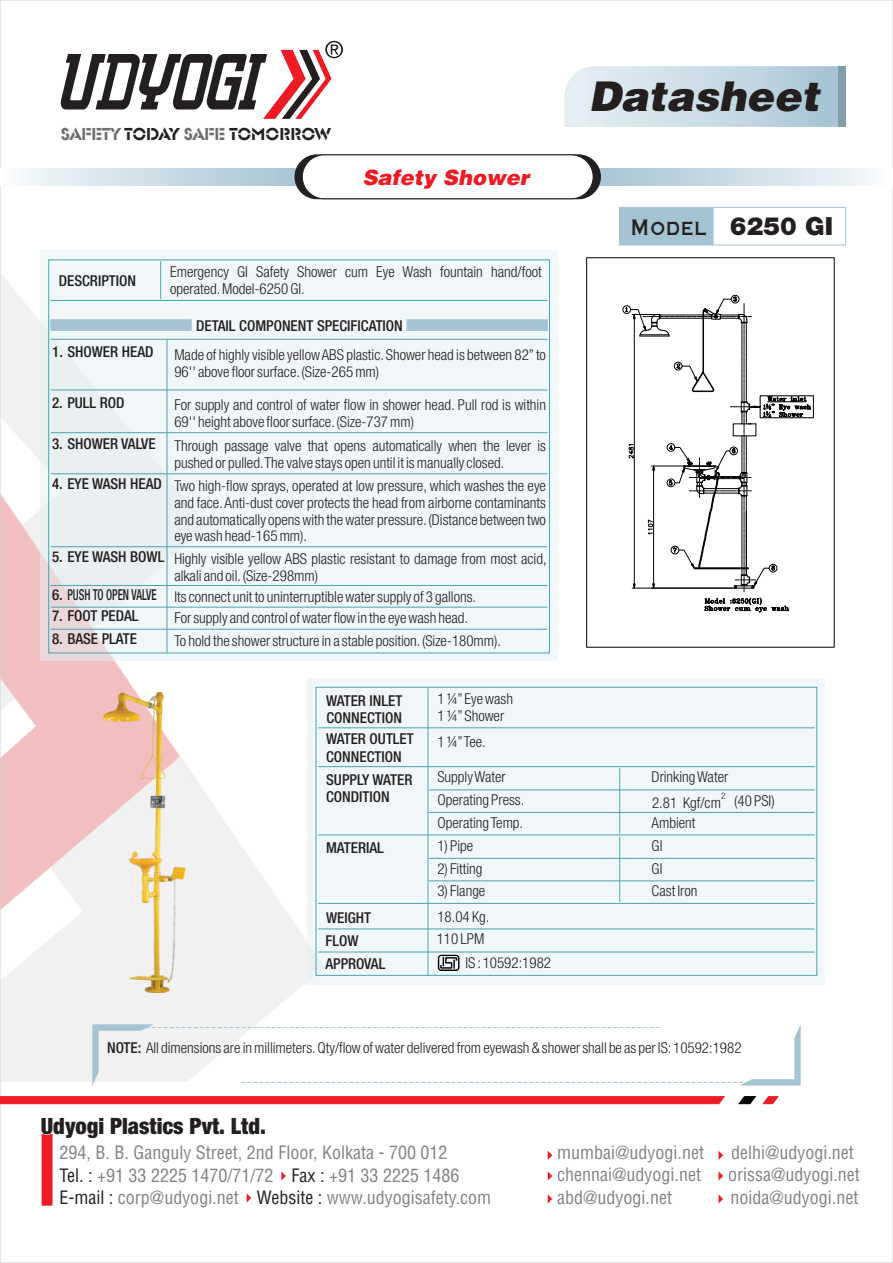
<style>
.page{position:relative;width:893px;height:1263px;background:#fff}
.page>*{position:absolute;margin:0;border:0;box-sizing:border-box;transform-origin:0 0}
.t1{font:italic 900 41.1px "Helv";color:#231f20}
.t2{font:900 25.05px "Helvetica Neue";color:#231f20}
.t3{font:900 condensed 22.5px "Helvetica Neue";color:#231f20}
.t4{font:italic 900 21px "Helv";color:#ed1c24}
.t5{font:condensed 18px/22.4px "Helvetica";color:#808285}
.t6{font:18px "Glaser Ste D";color:#231f20}
.t7{font:300 condensed 15px/17px "Helvetica Neue";color:#231f20}
.t8{font:500 condensed 15px/17.5px "Helvetica Neue";color:#231f20}
.t9{font:300 condensed 9px "Helvetica Neue";color:#231f20}
.s1{color:#6d6f71}
.s2{font-family:"Graverplate";font-weight:700}
.s3{font-weight:500}
.s4{color:#231f20}
</style>
<div class="page">
<img style="left:2px;top:276px;width:322px;height:805px">
<svg style="left:42px;top:1134px;width:11px;height:72px"></svg>
<svg style="left:247px;top:1194px;width:4px;height:8px"></svg>
<svg style="left:281px;top:1171px;width:5px;height:9px"></svg>
<svg style="left:738px;top:1096px;width:41px;height:8px"></svg>
<svg style="left:0;top:1096px;width:725px;height:8px"></svg>
<svg style="left:60px;top:41px;width:283px;height:78px"></svg>
<svg style="left:564px;top:66px;width:274px;height:61px"></svg>
<div style="left:838px;top:66px;width:8px;height:61px;background:#849daa"></div>
<div style="left:586px;top:168px;width:307px;height:17px;background:linear-gradient(to right,#a3c1d1,#f9fbfd)"></div>
<div style="left:0;top:168px;width:307px;height:17px;background:linear-gradient(to right,#f9fcfd,#a2c1d1)"></div>
<div style="left:295px;top:154px;width:306px;height:45px;background:#231f20;border:1px solid #231f20;border-radius:22px"></div>
<div style="left:302px;top:154px;width:291px;height:45px;background:#fff;border:1px solid #231f20;border-radius:22px"></div>
<div style="left:619px;top:207px;width:95px;height:39px;background:#a5c3d2"></div>
<div style="left:712px;top:207px;width:134px;height:38px;border:1px solid #a5c3d2"></div>
<div style="left:40px;top:251px;width:518px;height:410px;background:#f1f6f8"></div>
<hr style="left:51px;top:300px;width:496px;height:1px;background:#47a5af">
<hr style="left:51px;top:339px;width:496px;height:1px;background:#47a5af">
<hr style="left:51px;top:390px;width:496px;height:1px;background:#47a5af">
<hr style="left:51px;top:432px;width:496px;height:1px;background:#47a5af">
<hr style="left:51px;top:473px;width:496px;height:1px;background:#47a5af">
<hr style="left:51px;top:546px;width:496px;height:1px;background:#47a5af">
<hr style="left:51px;top:585px;width:496px;height:1px;background:#47a5af">
<hr style="left:51px;top:629px;width:496px;height:1px;background:#47a5af">
<hr style="left:51px;top:607px;width:496px;height:1px;background:#47a5af">
<hr style="left:167px;top:340px;width:1px;height:312px;background:#47a5af">
<hr style="left:160px;top:261px;width:1px;height:38px;background:#47a5af">
<svg style="left:406px;top:319px;width:142px;height:12px"></svg>
<svg style="left:50px;top:319px;width:142px;height:12px"></svg>
<svg style="left:92px;top:1024px;width:709px;height:61px"></svg>
<div style="left:586px;top:258px;width:248px;height:389px;border:1px solid #000"></div>
<svg style="left:622px;top:295px;width:192px;height:317px"></svg>
<img style="left:103px;top:692px;width:83px;height:300px">
<div style="left:308px;top:678px;width:517px;height:306px;background:#f1f6f8"></div>
<div style="left:316px;top:687px;width:501px;height:289px;border:1px solid #47a5af"></div>
<hr style="left:318px;top:727px;width:497px;height:1px;background:#47a5af">
<hr style="left:318px;top:766px;width:497px;height:1px;background:#47a5af">
<hr style="left:429px;top:789px;width:386px;height:1px;background:#47a5af">
<hr style="left:429px;top:858px;width:386px;height:1px;background:#47a5af">
<hr style="left:429px;top:812px;width:386px;height:1px;background:#47a5af">
<hr style="left:429px;top:880px;width:386px;height:1px;background:#47a5af">
<hr style="left:318px;top:834px;width:497px;height:1px;background:#47a5af">
<hr style="left:318px;top:903px;width:497px;height:1px;background:#47a5af">
<hr style="left:318px;top:928px;width:497px;height:1px;background:#47a5af">
<hr style="left:318px;top:952px;width:497px;height:1px;background:#47a5af">
<hr style="left:428px;top:688px;width:1px;height:287px;background:#47a5af">
<hr style="left:619px;top:768px;width:1px;height:65px;background:#47a5af">
<hr style="left:619px;top:837px;width:1px;height:65px;background:#47a5af">
<svg style="left:438px;top:955px;width:21px;height:16px"></svg>
<svg style="left:548px;top:1171px;width:4px;height:9px"></svg>
<svg style="left:548px;top:1151px;width:4px;height:9px"></svg>
<svg style="left:548px;top:1194px;width:4px;height:9px"></svg>
<svg style="left:718px;top:1171px;width:5px;height:9px"></svg>
<svg style="left:718px;top:1194px;width:5px;height:9px"></svg>
<svg style="left:718px;top:1151px;width:5px;height:9px"></svg>
<p class="t6" style="left:61px;top:123px;width:271px"><span class="s1">SAFETY</span> TODAY <span class="s1">SAFE</span> TOMORROW</p>
<h3 class="t4" style="left:362px;top:169px;width:168px">Safety Shower</h3>
<p class="t8" style="left:59px;top:273px;width:79px">DESCRIPTION</p>
<p class="t7" style="left:170px;top:264px;width:373px">Emergency GI Safety Shower cum Eye Wash fountain hand/foot operated.Model-6250 GI.</p>
<p class="t8" style="left:196px;top:318px;width:208px">DETAIL COMPONENT SPECIFICATION</p>
<p class="t8" style="left:52px;top:344px;width:103px">1. SHOWER HEAD</p>
<p class="t8" style="left:52px;top:395px;width:74px">2. PULL ROD</p>
<p class="t8" style="left:52px;top:436px;width:105px">3. SHOWER VALVE</p>
<p class="t8" style="left:52px;top:476px;width:111px">4. EYE WASH HEAD</p>
<p class="t8" style="left:52px;top:549px;width:114px">5. EYE WASH BOWL</p>
<p class="t8" style="left:52px;top:587px;width:106px">6. PUSH TO OPEN VALVE</p>
<p class="t8" style="left:52px;top:608px;width:88px">7. FOOT PEDAL</p>
<p class="t8" style="left:52px;top:631px;width:87px">8. BASE PLATE</p>
<p class="t7" style="left:174px;top:347px;width:373px">Made of highly visible yellow ABS plastic.Shower head is between 82”to<br>96'' above floor surface.(Size-265 mm)</p>
<p class="t7" style="left:174px;top:397px;width:373px">For supply and control of water flow in shower head. Pull rod is within<br>69'' height above floor surface.(Size-737 mm)</p>
<p class="t7" style="left:174px;top:438px;width:373px">Through passage valve that opens automatically when the lever is pushed or pulled.The valve stays open until it is manually closed.</p>
<p class="t7" style="left:174px;top:478px;width:373px;text-align:justify">Two high-flow sprays, operated at low pressure, which washes the eye and face.Anti-dust cover protects the head from airborne contaminants and automatically opens with the water pressure.(Distance between two eye wash head-165 mm).</p>
<p class="t7" style="left:174px;top:551px;width:374px">Highly visible yellow ABS plastic resistant to damage from most acid, alkali and oil.(Size-298mm)</p>
<p class="t7" style="left:174px;top:607px;width:328px;line-height:23px">For supply and control of water flow in the eye wash head.<br>To hold the shower structure in a stable position.(Size-180mm).</p>
<p class="t7" style="left:174px;top:589px;width:303px">Its connect unit to uninterruptible water supply of 3 gallons.</p>
<p class="t8" style="left:326px;top:692px;width:78px">WATER INLET<br>CONNECTION</p>
<p class="t8" style="left:326px;top:731px;width:89px">WATER OUTLET<br>CONNECTION</p>
<p class="t7" style="left:437px;top:691px;width:77px">1 ¼”Eye wash<br>1 ¼”Shower</p>
<p class="t7" style="left:437px;top:734px;width:50px">1 ¼”Tee.</p>
<h1 class="t1" style="left:589px;top:79px;width:232px">Datasheet</h1>
<h2 class="t2" style="left:630px;top:216px;width:204px"><span class="s2">Model</span> 6250 GI</h2>
<p class="t8" style="left:326px;top:772px;width:88px">SUPPLY WATER<br>CONDITION</p>
<p class="t8" style="left:326px;top:840px;width:59px">MATERIAL</p>
<p class="t8" style="left:326px;top:910px;width:46px">WEIGHT</p>
<p class="t7" style="left:437px;top:769px;width:70px">Supply Water</p>
<p class="t7" style="left:652px;top:769px;width:78px">Drinking Water</p>
<p class="t9" style="left:721px;top:792px;width:6px">2</p>
<p class="t7" style="left:437px;top:792px;width:88px">Operating Press.</p>
<p class="t7" style="left:734px;top:793px;width:42px">(40 PSI)</p>
<p class="t7" style="left:652px;top:795px;width:70px">2.81 Kgf/cm</p>
<p class="t7" style="left:437px;top:815px;width:87px">Operating Temp.</p>
<p class="t7" style="left:652px;top:815px;width:45px">Ambient</p>
<p class="t7" style="left:437px;top:838px;width:37px">1) Pipe</p>
<p class="t7" style="left:652px;top:838px;width:12px">GI</p>
<p class="t7" style="left:437px;top:861px;width:47px">2) Fitting</p>
<p class="t7" style="left:652px;top:861px;width:12px">GI</p>
<p class="t7" style="left:437px;top:883px;width:49px">3) Flange</p>
<p class="t7" style="left:652px;top:883px;width:47px">Cast Iron</p>
<p class="t7" style="left:437px;top:909px;width:54px">18.04 Kg.</p>
<p class="t8" style="left:325px;top:930px;width:62px;line-height:22.5px">FLOW<br>APPROVAL</p>
<p class="t7" style="left:465px;top:928px;width:87px;line-height:23.4px;text-indent:-29px">110 LPM<br>IS :10592:1982</p>
<p class="t7" style="left:107px;top:1040px;width:636px"><span class="s3">NOTE:</span> All dimensions are in millimeters.Qty/flow of water delivered from eyewash &amp; shower shall be as per IS:10592:1982</p>
<h3 class="t3" style="left:41px;top:1116px;width:227px">Udyogi Plastics Pvt. Ltd.</h3>
<p class="t5" style="left:59px;top:1144px;width:390px">294, B. B. Ganguly Street, 2nd Floor, Kolkata - 700 012<br><span class="s4">Tel. :</span> +91 33 2225 1470/71/72</p>
<p class="t5" style="left:292px;top:1166px;width:169px"><span class="s4">Fax :</span> +91 33 2225 1486</p>
<p class="t5" style="left:59px;top:1188px;width:181px"><span class="s4">E-mail :</span> corp@udyogi.net</p>
<p class="t5" style="left:257px;top:1188px;width:236px"><span class="s4">Website :</span> www.udyogisafety.com</p>
<p class="t5" style="left:557px;top:1143px;width:148px">mumbai@udyogi.net</p>
<p class="t5" style="left:731px;top:1143px;width:124px">delhi@udyogi.net</p>
<p class="t5" style="left:557px;top:1166px;width:145px">chennai@udyogi.net</p>
<p class="t5" style="left:728px;top:1166px;width:133px">orissa@udyogi.net</p>
<p class="t5" style="left:557px;top:1188px;width:116px">abd@udyogi.net</p>
<p class="t5" style="left:731px;top:1188px;width:129px">noida@udyogi.net</p>
</div>
